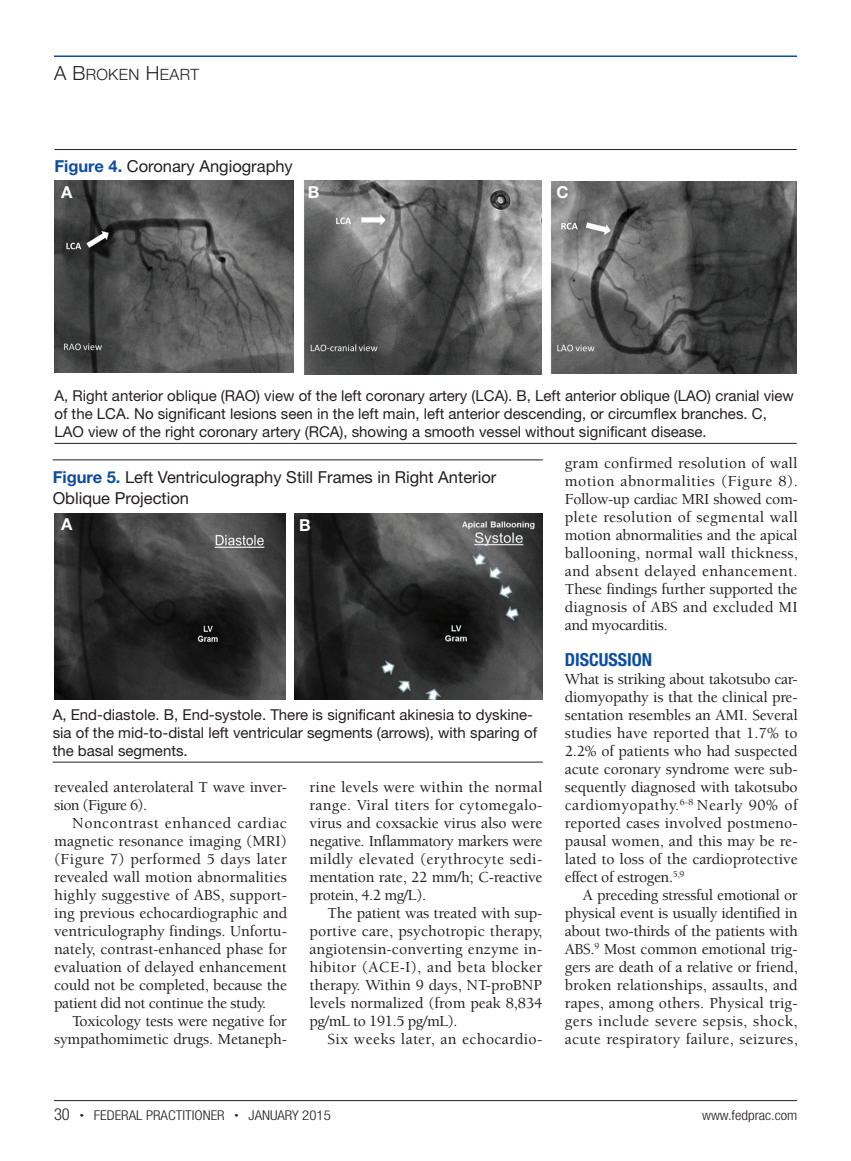
<style>
.page{position:relative;width:851px;height:1161px;background:#fff}
.page>*{position:absolute;margin:0;border:0;box-sizing:border-box;transform-origin:0 0}
.t1{font:700 condensed 18px "Helvetica Neue LT Std";color:#0d4da1}
.thd{font:16.5px/21px "Helvetica Neue LT Std";color:#231f20}
.thd-2{font:700 16.5px "Helvetica Neue LT Std";color:#fff}
.t1-2{font:500 15.75px/18px "Berkeley Std";letter-spacing:-.01em;color:#231f20;text-align:justify}
.t2{font:500 15.75px/18px "Berkeley Std";color:#231f20;text-align:justify}
.t1-3{font:500 15.75px "Berkeley Std";letter-spacing:.02em;color:#231f20}
.Turnslug{font:15.6px "Helvetica Neue LT Std Lt SC800";letter-spacing:.025em;color:#231f20}
.tbd{font:15px/18px "Helvetica Neue LT Std";color:#231f20}
.None-2{font:300 condensed 13.5px "Helvetica Neue LT Std";color:#231f20;scale:1.1 1}
.s1{font-size:19.5px}
.s2{font-weight:700;color:#0d4da1}
.s3{font-size:16.5px}
.s4{font-size:7.5px}
</style>
<div class="page">
<hr style="left:54px;top:56px;width:742px;height:1px;background:#0d4da1">
<hr style="left:54px;top:1100px;width:742px;height:1px;background:#231f20">
<img style="left:54px;top:180px;width:239px;height:193px">
<img style="left:304px;top:180px;width:238px;height:194px">
<hr style="left:54px;top:149px;width:742px;height:1px;background:#231f20">
<hr style="left:54px;top:443px;width:742px;height:1px;background:#231f20">
<img style="left:550px;top:182px;width:246px;height:192px">
<hr style="left:53px;top:459px;width:490px;height:1px;background:#231f20">
<hr style="left:53px;top:762px;width:490px;height:1px;background:#231f20">
<img style="left:54px;top:513px;width:231px;height:187px">
<img style="left:294px;top:513px;width:249px;height:187px">
<p class="Turnslug" style="left:54px;top:64px;width:147px"><span class="s1">A B</span>ROKEN <span class="s1">H</span>EART</p>
<p class="thd" style="left:54px;top:156px;width:240px"><span class="s2">Figure 4.</span> Coronary Angiography</p>
<p class="thd-2" style="left:61px;top:182px;width:13px">A</p>
<p class="thd-2" style="left:308px;top:182px;width:13px">B</p>
<p class="thd-2" style="left:556px;top:182px;width:14px">C</p>
<p class="tbd" style="left:54px;top:386px;width:741px">A, Right anterior oblique (RAO) view of the left coronary artery (LCA). B, Left anterior oblique (LAO) cranial view of the LCA. No significant lesions seen in the left main, left anterior descending, or circumflex branches. C,<br>LAO view of the right coronary artery (RCA), showing a smooth vessel without significant disease.</p>
<p class="thd" style="left:53px;top:466px;width:445px"><span class="s2">Figure 5.</span> Left Ventriculography Still Frames in Right Anterior<br>Oblique Projection</p>
<p class="t1-2" style="left:565px;top:454px;width:234px">gram confirmed resolution of wall motion abnormalities (Figure 8).<br>Follow-up cardiac MRI showed com&shy;plete resolution of segmental wall motion abnormalities and the apical ballooning, normal wall thickness, and absent delayed enhancement.<br>These findings further supported the diagnosis of ABS and excluded MI and myocarditis.</p>
<h2 class="t1" style="left:565px;top:649px;width:89px">DISCUSSION</h2>
<p class="t2" style="left:565px;top:670px;width:234px">What is striking about takotsubo car&shy;diomyopathy is that the clinical pre&shy;sentation resembles an AMI. Several studies have reported that 1.7% to 2.2% of patients who had suspected acute coronary syndrome were sub&shy;sequently diagnosed with takotsubo cardiomyopathy.<sup>6-8</sup> Nearly 90% of reported cases involved postmeno&shy;pausal women, and this may be re&shy;lated to loss of the cardioprotective effect of estrogen.<sup>5,9</sup></p>
<p class="t1-2" style="left:565px;top:886px;width:234px;text-indent:18px">A preceding stressful emotional or physical event is usually identified in about two-thirds of the patients with ABS.<sup>9</sup> Most common emotional trig&shy;gers are death of a relative or friend, broken relationships, assaults, and rapes, among others. Physical trig&shy;gers include severe sepsis, shock, acute respiratory failure, seizures,</p>
<p class="thd-2" style="left:61px;top:514px;width:13px">A</p>
<p class="thd-2" style="left:299px;top:515px;width:13px">B</p>
<p class="tbd" style="left:53px;top:705px;width:486px">A, End-diastole. B, End-systole. There is significant akinesia to dyskine&shy;sia of the mid-to-distal left ventricular segments (arrows), with sparing of the basal segments.</p>
<p class="t1-2" style="left:54px;top:778px;width:234px">revealed anterolateral T wave inver&shy;sion (Figure 6).</p>
<p class="t1-2" style="left:54px;top:814px;width:234px;text-indent:18px">Noncontrast enhanced cardiac magnetic resonance imaging (MRI) (Figure 7) performed 5 days later revealed wall motion abnormalities highly suggestive of ABS, support&shy;ing previous echocardiographic and ventriculography findings. Unfortu&shy;nately, contrast-enhanced phase for evaluation of delayed enhancement could not be completed, because the patient did not continue the study.</p>
<p class="t1-2" style="left:54px;top:1012px;width:234px;text-align:right">Toxicology tests were negative for sympathomimetic drugs. Metaneph-</p>
<p class="t1-2" style="left:309px;top:778px;width:234px">rine levels were within the normal range. Viral titers for cytomegalo&shy;virus and coxsackie virus also were negative. Inflammatory markers were mildly elevated (erythrocyte sedi&shy;mentation rate, 22 mm/h; C-reactive protein, 4.2 mg/L).</p>
<p class="t1-2" style="left:309px;top:904px;width:234px;text-indent:18px">The patient was treated with sup&shy;portive care, psychotropic therapy, angiotensin-converting enzyme in&shy;hibitor (ACE-I), and beta blocker therapy. Within 9 days, NT-proBNP levels normalized (from peak 8,834 pg/mL to 191.5 pg/mL).</p>
<p class="t1-3" style="left:327px;top:1031px;width:216px">Six weeks later, an echocardio-</p>
<p class="None-2" style="left:54px;top:1107px;width:253px"><span class="s3">30</span> <span class="s4">•</span> FEDERAL PRACTITIONER <span class="s4">•</span> JANUARY 2015</p>
<p class="None-2" style="left:702px;top:1107px;width:88px">www.fedprac.com</p>
</div>
